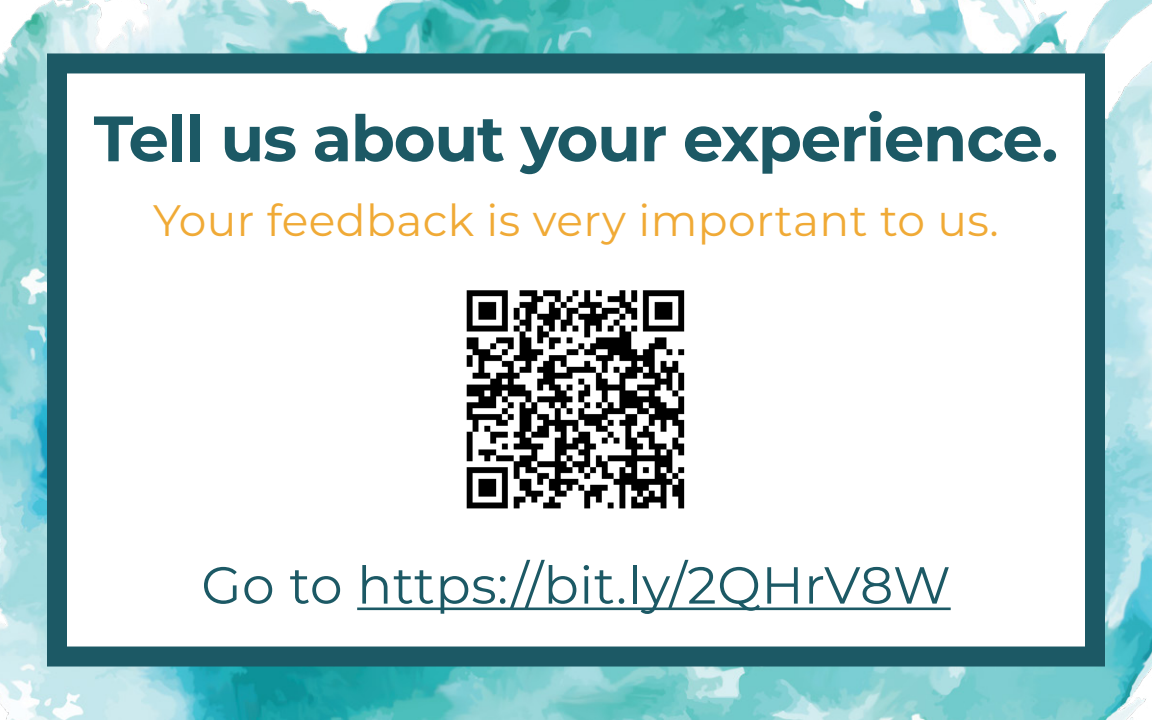
<style>
.page{position:relative;width:1152px;height:720px;background:#fff}
.page>*{position:absolute;margin:0;border:0;box-sizing:border-box;transform-origin:0 0}
.t1{font:700 64px "Montserrat";letter-spacing:-.02em;color:#1c5965}
.t2{font:52px "Montserrat";letter-spacing:.01em;color:#1c5965}
.t3{font:44px "Montserrat";letter-spacing:.01em;color:#f0aa36}
</style>
<div class="page">
<img style="left:0;top:0;width:1152px;height:720px">
<div style="left:47px;top:53px;width:1058px;height:614px;background:#fff;border:20px solid #1c5965"></div>
<hr style="left:357px;top:608px;width:594px;height:2px;background:#1c5965">
<img style="left:466px;top:290px;width:219px;height:219px">
<p class="t1" style="left:94px;top:92px;width:966px">Tell us about your experience.</p>
<p class="t3" style="left:153px;top:190px;width:847px">Your feedback is very important to us.</p>
<p class="t2" style="left:201px;top:549px;width:751px">Go to https://bit.ly/2QHrV8W</p>
</div>
